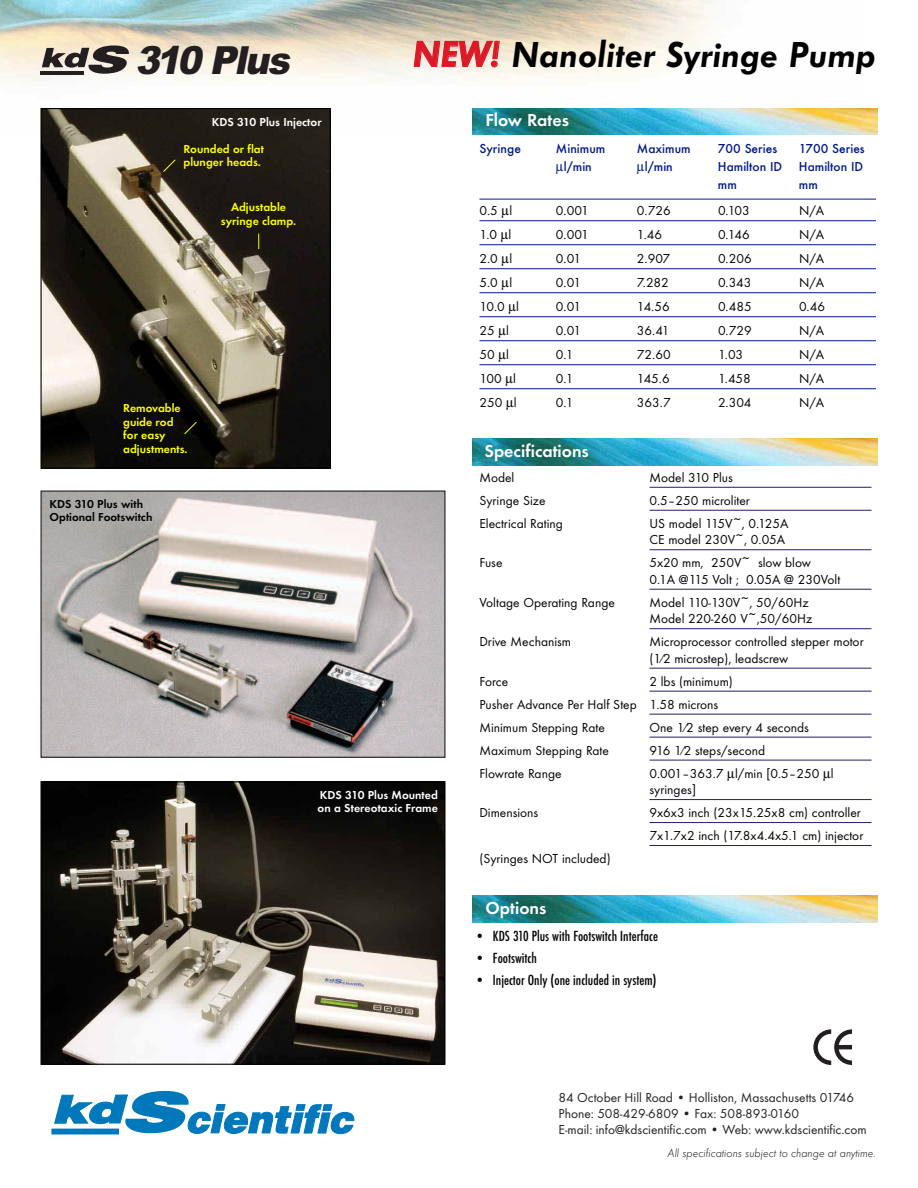
<style>
.page{position:relative;width:918px;height:1188px;background:#fff}
.page>*{position:absolute;margin:0;border:0;box-sizing:border-box;transform-origin:0 0}
.t1{font:italic 900 38.7px "Arial";color:#231f20;scale:.94 1}
.t2{font:italic 600 37.5px "Futura T";color:#000}
.t3{font:600 18px "Futura T";color:#fff}
.t4{font:13.5px/16.5px "Futura T";color:#000}
.t5{font:13.5px/16.4px "Futura T";color:#231f20}
.t6{font:500 condensed 13.5px "Futura";color:#000}
.t7{font:500 13.5px/18px "Futura T";color:#00198d}
.t8{font:600 12px/13.5px "Futura T";color:#ff0}
.t9{font:600 12px/13.5px "Futura T";color:#fff}
.t10{font:italic 300 12px "Futura T";color:#000}
.t11{font:600 12px/13.5px "Futura T";color:#000}
.s1{color:#dc1927}
</style>
<div class="page">
<img style="left:0;top:0;width:717px;height:85px">
<div style="left:51px;top:1129px;width:68px;height:5px;border:2px solid #0078bb"></div>
<svg style="left:54px;top:1090px;width:301px;height:45px"></svg>
<hr style="left:40px;top:72px;width:43px;height:3px;background:#231f20">
<svg style="left:42px;top:45px;width:88px;height:29px;background:#847d75"></svg>
<img style="left:472px;top:108px;width:406px;height:27px">
<img style="left:472px;top:439px;width:406px;height:27px">
<hr style="left:479px;top:199px;width:397px;height:1px;background:#00198d">
<hr style="left:479px;top:220px;width:397px;height:1px;background:#00198d">
<hr style="left:479px;top:244px;width:397px;height:1px;background:#00198d">
<hr style="left:479px;top:268px;width:397px;height:1px;background:#00198d">
<hr style="left:479px;top:292px;width:397px;height:1px;background:#00198d">
<hr style="left:479px;top:316px;width:397px;height:1px;background:#00198d">
<hr style="left:479px;top:340px;width:397px;height:1px;background:#00198d">
<hr style="left:479px;top:364px;width:397px;height:1px;background:#00198d">
<hr style="left:479px;top:388px;width:397px;height:1px;background:#00198d">
<hr style="left:650px;top:487px;width:222px;height:1px;background:#221e6a">
<hr style="left:650px;top:510px;width:222px;height:1px;background:#221e6a">
<hr style="left:650px;top:549px;width:222px;height:1px;background:#221e6a">
<hr style="left:650px;top:589px;width:222px;height:1px;background:#221e6a">
<hr style="left:650px;top:628px;width:222px;height:1px;background:#221e6a">
<hr style="left:650px;top:668px;width:222px;height:1px;background:#221e6a">
<hr style="left:650px;top:691px;width:222px;height:1px;background:#221e6a">
<hr style="left:650px;top:714px;width:222px;height:1px;background:#221e6a">
<hr style="left:650px;top:737px;width:222px;height:1px;background:#221e6a">
<hr style="left:650px;top:760px;width:222px;height:1px;background:#221e6a">
<hr style="left:650px;top:799px;width:222px;height:1px;background:#221e6a">
<hr style="left:650px;top:822px;width:222px;height:1px;background:#221e6a">
<hr style="left:650px;top:845px;width:222px;height:1px;background:#221e6a">
<img style="left:42px;top:110px;width:287px;height:357px">
<div style="left:40px;top:108px;width:291px;height:361px;border:1px solid #000"></div>
<img style="left:42px;top:783px;width:402px;height:280px">
<div style="left:40px;top:781px;width:406px;height:284px;border:1px solid #000"></div>
<img style="left:42px;top:492px;width:402px;height:264px">
<div style="left:40px;top:490px;width:406px;height:268px;border:1px solid #231f20"></div>
<svg style="left:258px;top:234px;width:1px;height:15px"></svg>
<svg style="left:162px;top:159px;width:14px;height:14px"></svg>
<svg style="left:184px;top:421px;width:13px;height:14px"></svg>
<img style="left:472px;top:895px;width:406px;height:27px">
<svg style="left:813px;top:1029px;width:39px;height:36px"></svg>
<h1 class="t1" style="left:135px;top:38px;width:175px">310 Plus</h1>
<p class="t9" style="left:212px;top:115px;width:111px">KDS 310 Plus Injector</p>
<p class="t8" style="left:184px;top:142px;width:82px">Rounded or flat plunger heads.</p>
<p class="t8" style="left:221px;top:200px;width:77px;text-align:center">Adjustable syringe clamp.</p>
<p class="t8" style="left:123px;top:401px;width:66px">Removable guide rod for easy adjustments.</p>
<p class="t11" style="left:49px;top:497px;width:105px">KDS 310 Plus with<br>Optional Footswitch</p>
<h2 class="t2" style="left:412px;top:32px;width:465px"><span class="s1">NEW!</span> Nanoliter Syringe Pump</h2>
<h3 class="t3" style="left:485px;top:110px;width:85px">Flow Rates</h3>
<p class="t7" style="left:479px;top:139px;width:43px">Syringe</p>
<p class="t7" style="left:556px;top:139px;width:51px">Minimum</p>
<p class="t7" style="left:637px;top:139px;width:55px">Maximum</p>
<p class="t7" style="left:718px;top:139px;width:61px">700 Series</p>
<p class="t7" style="left:799px;top:139px;width:67px">1700 Series</p>
<p class="t7" style="left:556px;top:157px;width:37px">µl/min</p>
<p class="t7" style="left:637px;top:157px;width:37px">µl/min</p>
<p class="t7" style="left:718px;top:157px;width:147px">Hamilton ID Hamilton ID mm</p>
<p class="t7" style="left:799px;top:175px;width:20px">mm</p>
<p class="t4" style="left:479px;top:202px;width:34px">0.5 µl</p>
<p class="t4" style="left:556px;top:202px;width:34px">0.001</p>
<p class="t4" style="left:637px;top:202px;width:35px">0.726</p>
<p class="t4" style="left:718px;top:202px;width:33px">0.103</p>
<p class="t4" style="left:799px;top:202px;width:27px">N/A</p>
<p class="t4" style="left:479px;top:226px;width:33px">1.0 µl</p>
<p class="t4" style="left:556px;top:226px;width:34px">0.001</p>
<p class="t4" style="left:637px;top:226px;width:27px">1.46</p>
<p class="t4" style="left:718px;top:226px;width:33px">0.146</p>
<p class="t4" style="left:799px;top:226px;width:27px">N/A</p>
<p class="t4" style="left:479px;top:250px;width:34px">2.0 µl</p>
<p class="t4" style="left:556px;top:250px;width:27px">0.01</p>
<p class="t4" style="left:637px;top:250px;width:35px">2.907</p>
<p class="t4" style="left:718px;top:250px;width:35px">0.206</p>
<p class="t4" style="left:799px;top:250px;width:27px">N/A</p>
<p class="t4" style="left:479px;top:274px;width:34px">5.0 µl</p>
<p class="t4" style="left:556px;top:274px;width:27px">0.01</p>
<p class="t4" style="left:637px;top:274px;width:33px">7.282</p>
<p class="t4" style="left:718px;top:274px;width:35px">0.343</p>
<p class="t4" style="left:799px;top:274px;width:27px">N/A</p>
<p class="t4" style="left:479px;top:298px;width:41px">10.0 µl</p>
<p class="t4" style="left:556px;top:298px;width:27px">0.01</p>
<p class="t4" style="left:637px;top:298px;width:34px">14.56</p>
<p class="t4" style="left:718px;top:298px;width:35px">0.485</p>
<p class="t4" style="left:799px;top:298px;width:28px">0.46</p>
<p class="t4" style="left:479px;top:322px;width:31px">25 µl</p>
<p class="t4" style="left:556px;top:322px;width:27px">0.01</p>
<p class="t4" style="left:637px;top:322px;width:34px">36.41</p>
<p class="t4" style="left:718px;top:322px;width:35px">0.729</p>
<p class="t4" style="left:799px;top:322px;width:27px">N/A</p>
<p class="t4" style="left:479px;top:346px;width:31px">50 µl</p>
<p class="t4" style="left:556px;top:346px;width:19px">0.1</p>
<p class="t4" style="left:637px;top:346px;width:35px">72.60</p>
<p class="t4" style="left:718px;top:346px;width:27px">1.03</p>
<p class="t4" style="left:799px;top:346px;width:27px">N/A</p>
<p class="t4" style="left:479px;top:370px;width:38px">100 µl</p>
<p class="t4" style="left:556px;top:370px;width:19px">0.1</p>
<p class="t4" style="left:637px;top:370px;width:34px">145.6</p>
<p class="t4" style="left:718px;top:370px;width:34px">1.458</p>
<p class="t4" style="left:799px;top:370px;width:27px">N/A</p>
<p class="t4" style="left:479px;top:394px;width:39px">250 µl</p>
<p class="t4" style="left:556px;top:394px;width:19px">0.1</p>
<p class="t4" style="left:637px;top:394px;width:35px">363.7</p>
<p class="t4" style="left:718px;top:394px;width:35px">2.304</p>
<p class="t4" style="left:799px;top:394px;width:27px">N/A</p>
<h3 class="t3" style="left:484px;top:440px;width:106px">Specifications</h3>
<p class="t4" style="left:479px;top:469px;width:37px">Model</p>
<p class="t4" style="left:650px;top:469px;width:85px">Model 310 Plus</p>
<p class="t4" style="left:479px;top:492px;width:68px">Syringe Size</p>
<p class="t4" style="left:649px;top:492px;width:102px">0.5–250 microliter</p>
<p class="t4" style="left:479px;top:515px;width:85px">Electrical Rating</p>
<p class="t4" style="left:650px;top:515px;width:141px">US model 115V~, 0.125A<br>CE model 230V~, 0.05A</p>
<p class="t4" style="left:479px;top:554px;width:25px">Fuse</p>
<p class="t4" style="left:650px;top:554px;width:192px">5x20 mm, 250V~ slow blow<br>0.1A @115 Volt ; 0.05A @ 230Volt</p>
<p class="t4" style="left:479px;top:594px;width:137px">Voltage Operating Range</p>
<p class="t4" style="left:650px;top:594px;width:164px">Model 110-130V~, 50/60Hz<br>Model 220-260 V~,50/60Hz</p>
<p class="t4" style="left:479px;top:633px;width:93px">Drive Mechanism</p>
<p class="t4" style="left:650px;top:633px;width:216px">Microprocessor controlled stepper motor (1⁄2 microstep), leadscrew</p>
<p class="t4" style="left:479px;top:673px;width:30px">Force</p>
<p class="t4" style="left:479px;top:670px;width:255px;line-height:23px;text-indent:170px">2 lbs (minimum)<br>Pusher Advance Per Half Step 1.58 microns<br>Minimum Stepping Rate</p>
<p class="t4" style="left:650px;top:719px;width:161px">One 1⁄2 step every 4 seconds</p>
<p class="t9" style="left:318px;top:788px;width:122px">KDS 310 Plus Mounted on a Stereotaxic Frame</p>
<p class="t4" style="left:479px;top:742px;width:131px">Maximum Stepping Rate</p>
<p class="t4" style="left:650px;top:742px;width:117px">916 1⁄2 steps/second</p>
<p class="t4" style="left:479px;top:765px;width:84px">Flowrate Range</p>
<p class="t4" style="left:650px;top:765px;width:186px">0.001–363.7 µl/min [0.5–250 µl syringes]</p>
<p class="t4" style="left:479px;top:804px;width:60px">Dimensions</p>
<p class="t4" style="left:650px;top:801px;width:215px;line-height:23px">9x6x3 inch (23x15.25x8 cm) controller<br>7x1.7x2 inch (17.8x4.4x5.1 cm) injector</p>
<p class="t4" style="left:479px;top:850px;width:133px">(Syringes NOT included)</p>
<h3 class="t3" style="left:485px;top:898px;width:62px">Options</h3>
<p class="t6" style="left:475px;top:928px;width:185px">• KDS 310 Plus with Footswitch Interface</p>
<p class="t6" style="left:475px;top:950px;width:63px">• Footswitch</p>
<p class="t6" style="left:475px;top:973px;width:183px">• Injector Only (one included in system)</p>
<p class="t5" style="left:559px;top:1089px;width:310px">84 October Hill Road • Holliston, Massachusetts 01746<br>Phone: 508-429-6809 • Fax: 508-893-0160<br>E-mail: info@kdscientific.com • Web: www.kdscientific.com</p>
<p class="t10" style="left:668px;top:1146px;width:210px">All specifications subject to change at anytime.</p>
</div>
